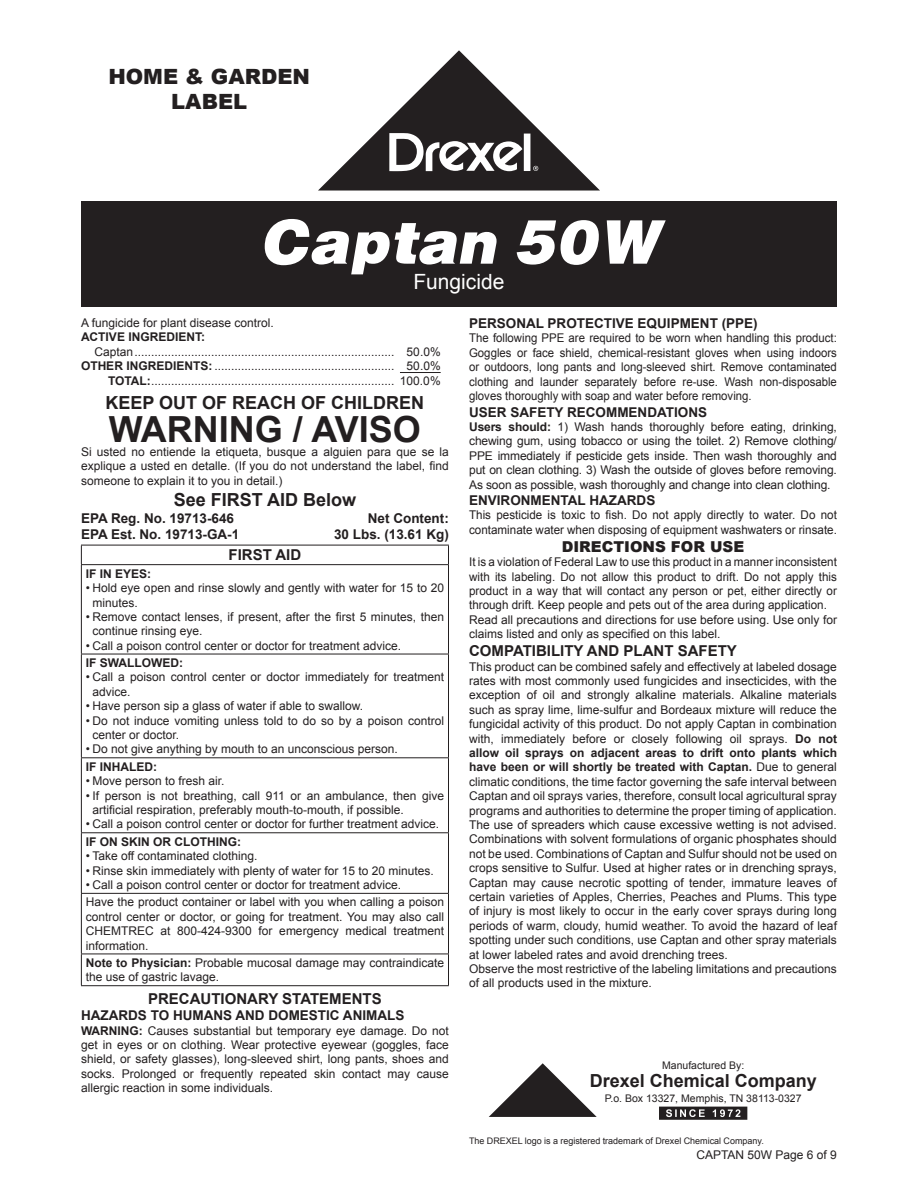
<style>
.page{position:relative;width:918px;height:1188px;background:#fff}
.page>*{position:absolute;margin:0;border:0;box-sizing:border-box;transform-origin:0 0}
.t1{font:italic 900 54px "Hallmarke";color:#fff}
.t2{font:700 36px "Arial";color:#231f20}
.t3{font:900 21px/25.2px "Arial";color:#231f20;text-align:center}
.t4{font:21px "Arial";color:#fff}
.t5{font:700 18px "Arial";color:#231f20}
.t6{font:700 15px "Arial";color:#231f20}
.t7{font:900 15px "Arial";color:#231f20}
.t8{font:700 13.5px "Arial";color:#231f20}
.t9{font:12px/14.4px "Arial";color:#231f20}
.t10{font:12px/14.4px "Arial";color:#231f20;text-align:justify;scale:.95 1}
.t11{font:700 12px "Arial";color:#231f20}
.t12{font:10.5px "Arial";color:#231f20}
.t13{font:9px "Arial";color:#231f20}
.s1{font-weight:700}
</style>
<div class="page">
<div style="left:81px;top:201px;width:756px;height:105px;background:#231f20"></div>
<svg style="left:318px;top:50px;width:282px;height:141px"></svg>
<hr style="left:400px;top:372px;width:41px;height:1px;background:#231f20">
<hr style="left:81px;top:545px;width:368px;height:1px;background:#231f20">
<svg style="left:81px;top:545px;width:1px;height:19px"></svg>
<svg style="left:448px;top:545px;width:1px;height:19px"></svg>
<hr style="left:81px;top:564px;width:368px;height:1px;background:#231f20">
<hr style="left:81px;top:565px;width:1px;height:89px;background:#231f20">
<hr style="left:448px;top:565px;width:1px;height:89px;background:#231f20">
<hr style="left:81px;top:654px;width:368px;height:1px;background:#231f20">
<hr style="left:81px;top:654px;width:1px;height:103px;background:#231f20">
<hr style="left:448px;top:654px;width:1px;height:103px;background:#231f20">
<hr style="left:81px;top:757px;width:368px;height:1px;background:#231f20">
<hr style="left:81px;top:758px;width:1px;height:74px;background:#231f20">
<hr style="left:448px;top:758px;width:1px;height:74px;background:#231f20">
<hr style="left:81px;top:832px;width:368px;height:1px;background:#231f20">
<hr style="left:81px;top:833px;width:1px;height:60px;background:#231f20">
<hr style="left:448px;top:833px;width:1px;height:60px;background:#231f20">
<hr style="left:81px;top:893px;width:368px;height:1px;background:#231f20">
<hr style="left:81px;top:894px;width:1px;height:60px;background:#231f20">
<hr style="left:448px;top:894px;width:1px;height:60px;background:#231f20">
<hr style="left:81px;top:954px;width:368px;height:1px;background:#231f20">
<hr style="left:81px;top:954px;width:1px;height:31px;background:#231f20">
<hr style="left:448px;top:954px;width:1px;height:31px;background:#231f20">
<hr style="left:81px;top:985px;width:368px;height:1px;background:#231f20">
<svg style="left:659px;top:1107px;width:88px;height:13px"></svg>
<svg style="left:489px;top:1063px;width:108px;height:54px"></svg>
<p class="t3" style="left:108px;top:63px;width:203px">HOME &amp; GARDEN<br>LABEL</p>
<p class="t1" style="left:258px;top:202px;width:403px">Captan 50W</p>
<p class="t4" style="left:413px;top:268px;width:93px">Fungicide</p>
<p class="t8" style="left:469px;top:314px;width:290px">PERSONAL PROTECTIVE EQUIPMENT (PPE)</p>
<p class="t10" style="left:469px;top:331px;width:389px">The following PPE are required to be worn when handling this product:<br>Goggles or face shield, chemical-resistant gloves when using indoors or outdoors, long pants and long-sleeved shirt. Remove contaminated clothing and launder separately before re-use. Wash non-disposable gloves thoroughly with soap and water before removing.</p>
<p class="t8" style="left:469px;top:403px;width:240px">USER SAFETY RECOMMENDATIONS</p>
<p class="t9" style="left:469px;top:420px;width:369px;text-align:justify"><span class="s1">Users should:</span> 1) Wash hands thoroughly before eating, drinking, chewing gum, using tobacco or using the toilet. 2) Remove clothing/ PPE immediately if pesticide gets inside. Then wash thoroughly and put on clean clothing. 3) Wash the outside of gloves before removing.<br>As soon as possible, wash thoroughly and change into clean clothing.</p>
<p class="t8" style="left:469px;top:491px;width:188px">ENVIRONMENTAL HAZARDS</p>
<p class="t9" style="left:469px;top:508px;width:369px">This pesticide is toxic to fish. Do not apply directly to water. Do not contaminate water when disposing of equipment washwaters or rinsate.</p>
<p class="t7" style="left:562px;top:536px;width:184px">DIRECTIONS FOR USE</p>
<p class="t9" style="left:469px;top:555px;width:369px;text-align:justify">It is a violation of Federal Law to use this product in a manner inconsistent with its labeling. Do not allow this product to drift. Do not apply this product in a way that will contact any person or pet, either directly or through drift. Keep people and pets out of the area during application.</p>
<p class="t9" style="left:469px;top:613px;width:369px">Read all precautions and directions for use before using. Use only for claims listed and only as specified on this label.</p>
<p class="t6" style="left:469px;top:641px;width:269px">COMPATIBILITY AND PLANT SAFETY</p>
<p class="t9" style="left:469px;top:659px;width:369px;text-align:justify">This product can be combined safely and effectively at labeled dosage rates with most commonly used fungicides and insecticides, with the exception of oil and strongly alkaline materials. Alkaline materials such as spray lime, lime-sulfur and Bordeaux mixture will reduce the fungicidal activity of this product. Do not apply Captan in combination with, immediately before or closely following oil sprays. <span class="s1">Do not allow oil sprays on adjacent areas to drift onto plants which have been or will shortly be treated with Captan.</span> Due to general climatic conditions, the time factor governing the safe interval between Captan and oil sprays varies, therefore, consult local agricultural spray programs and authorities to determine the proper timing of application.<br>The use of spreaders which cause excessive wetting is not advised.<br>Combinations with solvent formulations of organic phosphates should not be used. Combinations of Captan and Sulfur should not be used on crops sensitive to Sulfur. Used at higher rates or in drenching sprays, Captan may cause necrotic spotting of tender, immature leaves of certain varieties of Apples, Cherries, Peaches and Plums. This type of injury is most likely to occur in the early cover sprays during long periods of warm, cloudy, humid weather. To avoid the hazard of leaf spotting under such conditions, use Captan and other spray materials at lower labeled rates and avoid drenching trees.</p>
<p class="t9" style="left:469px;top:962px;width:369px">Observe the most restrictive of the labeling limitations and precautions of all products used in the mixture.</p>
<p class="t9" style="left:81px;top:316px;width:194px">A fungicide for plant disease control.</p>
<p class="t11" style="left:81px;top:329px;width:126px">ACTIVE INGREDIENT:</p>
<p class="t9" style="left:94px;top:344px;width:348px">Captan.............................................................................. 50.0%</p>
<p class="t9" style="left:81px;top:359px;width:361px"><span class="s1">OTHER INGREDIENTS:</span> ...................................................... 50.0%</p>
<p class="t9" style="left:108px;top:373px;width:334px"><span class="s1">TOTAL:</span>......................................................................... 100.0%</p>
<p class="t5" style="left:106px;top:390px;width:320px">KEEP OUT OF REACH OF CHILDREN</p>
<p class="t2" style="left:109px;top:405px;width:314px">WARNING / AVISO</p>
<p class="t9" style="left:81px;top:445px;width:369px;text-align:justify">Si usted no entiende la etiqueta, busque a alguien para que se la explique a usted en detalle. (If you do not understand the label, find someone to explain it to you in detail.)</p>
<p class="t5" style="left:174px;top:488px;width:184px">See FIRST AID Below</p>
<p class="t8" style="left:81px;top:509px;width:155px">EPA Reg. No. 19713-646</p>
<p class="t8" style="left:368px;top:509px;width:82px">Net Content:</p>
<p class="t8" style="left:81px;top:525px;width:160px">EPA Est. No. 19713-GA-1</p>
<p class="t8" style="left:334px;top:525px;width:116px">30 Lbs. (13.61 Kg)</p>
<p class="t6" style="left:229px;top:545px;width:74px">FIRST AID</p>
<p class="t11" style="left:86px;top:565px;width:67px">IF IN EYES:</p>
<p class="t9" style="left:92px;top:581px;width:353px;text-indent:-7px">• Hold eye open and rinse slowly and gently with water for 15 to 20 minutes.</p>
<p class="t9" style="left:92px;top:610px;width:353px;text-indent:-7px">• Remove contact lenses, if present, after the first 5 minutes, then continue rinsing eye.</p>
<p class="t9" style="left:86px;top:638px;width:317px">• Call a poison control center or doctor for treatment advice.</p>
<p class="t11" style="left:86px;top:655px;width:99px">IF SWALLOWED:</p>
<p class="t9" style="left:92px;top:670px;width:353px;text-indent:-7px">• Call a poison control center or doctor immediately for treatment advice.</p>
<p class="t9" style="left:86px;top:699px;width:279px">• Have person sip a glass of water if able to swallow.</p>
<p class="t9" style="left:92px;top:713px;width:353px;text-indent:-7px">• Do not induce vomiting unless told to do so by a poison control center or doctor.</p>
<p class="t9" style="left:86px;top:742px;width:314px">• Do not give anything by mouth to an unconscious person.</p>
<p class="t11" style="left:86px;top:759px;width:73px">IF INHALED:</p>
<p class="t9" style="left:86px;top:774px;width:140px">• Move person to fresh air.</p>
<p class="t9" style="left:92px;top:788px;width:353px;text-indent:-7px">• If person is not breathing, call 911 or an ambulance, then give artificial respiration, preferably mouth-to-mouth, if possible.</p>
<p class="t9" style="left:86px;top:817px;width:355px">• Call a poison control center or doctor for further treatment advice.</p>
<p class="t11" style="left:86px;top:834px;width:157px">IF ON SKIN OR CLOTHING:</p>
<p class="t9" style="left:86px;top:849px;width:173px">• Take off contaminated clothing.</p>
<p class="t9" style="left:86px;top:863px;width:350px">• Rinse skin immediately with plenty of water for 15 to 20 minutes.</p>
<p class="t9" style="left:86px;top:878px;width:317px">• Call a poison control center or doctor for treatment advice.</p>
<p class="t9" style="left:86px;top:895px;width:360px;text-align:justify">Have the product container or label with you when calling a poison control center or doctor, or going for treatment. You may also call CHEMTREC at 800-424-9300 for emergency medical treatment information.</p>
<p class="t9" style="left:86px;top:956px;width:360px"><span class="s1">Note to Physician:</span> Probable mucosal damage may contraindicate the use of gastric lavage.</p>
<p class="t6" style="left:148px;top:989px;width:235px">PRECAUTIONARY STATEMENTS</p>
<p class="t8" style="left:81px;top:1007px;width:325px">HAZARDS TO HUMANS AND DOMESTIC ANIMALS</p>
<p class="t9" style="left:81px;top:1023px;width:369px;text-align:justify"><span class="s1">WARNING:</span> Causes substantial but temporary eye damage. Do not get in eyes or on clothing. Wear protective eyewear (goggles, face shield, or safety glasses), long-sleeved shirt, long pants, shoes and socks. Prolonged or frequently repeated skin contact may cause allergic reaction in some individuals.</p>
<p class="t12" style="left:662px;top:1059px;width:84px">Manufactured By:</p>
<p class="t5" style="left:590px;top:1069px;width:229px">Drexel Chemical Company</p>
<p class="t12" style="left:605px;top:1091px;width:198px">P.o. Box 13327, Memphis, TN 38113-0327</p>
<p class="t13" style="left:469px;top:1135px;width:296px">The DREXEL logo is a registered trademark of Drexel Chemical Company.</p>
<p class="t9" style="left:696px;top:1148px;width:142px">CAPTAN 50W Page 6 of 9</p>
</div>
